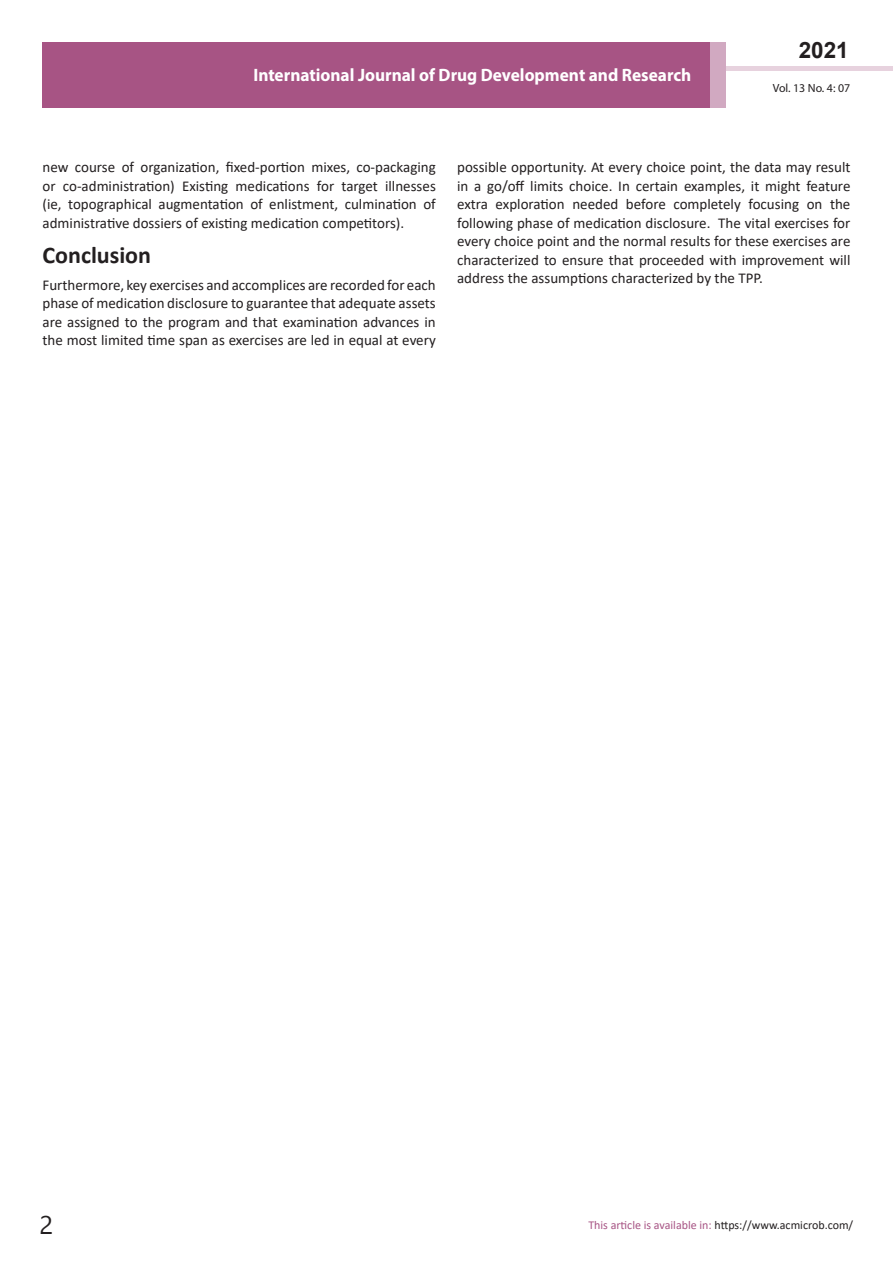
<style>
.page{position:relative;width:893px;height:1263px;background:#fff}
.page>*{position:absolute;margin:0;border:0;box-sizing:border-box;transform-origin:0 0}
.t1{font:25.5px "Nirmala UI";color:#231f20}
.side-heading{font:700 24px "Calibri";color:#231f20}
.t2{font:700 22.5px "Arial";color:#231f20}
.t3{font:700 18px "Myriad Pro";color:#fff;scale:.96 1}
.t4{font:15px/18.5px "Calibri";color:#231f20;text-align:justify}
.t5{font:12px "Calibri";color:#a75484}
.t6{font:11.85px "Myriad Pro";color:#231f20}
.s1{color:#231f20}
</style>
<div class="page">
<div style="left:722px;top:66px;width:171px;height:5px;background:#e7d2de"></div>
<div style="left:43px;top:42px;width:682px;height:66px;background:#a75484"></div>
<div style="left:710px;top:42px;width:15px;height:66px;background:#d1a9c1"></div>
<p class="t3" style="left:253px;top:63px;width:458px">International Journal of Drug Development and Research</p>
<h3 class="t2" style="left:799px;top:35px;width:52px">2021</h3>
<p class="t6" style="left:773px;top:81px;width:79px">Vol. 13 No. 4: 07</p>
<p class="t4" style="left:43px;top:158px;width:395px">new course of organization, fixed-portion mixes, co-packaging or co-administration) Existing medications for target illnesses (ie, topographical augmentation of enlistment, culmination of administrative dossiers of existing medication competitors).</p>
<p class="side-heading" style="left:43px;top:238px;width:110px">Conclusion</p>
<p class="t4" style="left:43px;top:275px;width:395px">Furthermore, key exercises and accomplices are recorded for each phase of medication disclosure to guarantee that adequate assets are assigned to the program and that examination advances in the most limited time span as exercises are led in equal at every</p>
<p class="t4" style="left:457px;top:158px;width:395px">possible opportunity. At every choice point, the data may result in a go/off limits choice. In certain examples, it might feature extra exploration needed before completely focusing on the following phase of medication disclosure. The vital exercises for every choice point and the normal results for these exercises are characterized to ensure that proceeded with improvement will address the assumptions characterized by the TPP.</p>
<h1 class="t1" style="left:40px;top:1204px;width:15px">2</h1>
<p class="t5" style="left:588px;top:1217px;width:266px">This article is available in: <span class="s1">https://www.acmicrob.com/</span></p>
</div>
